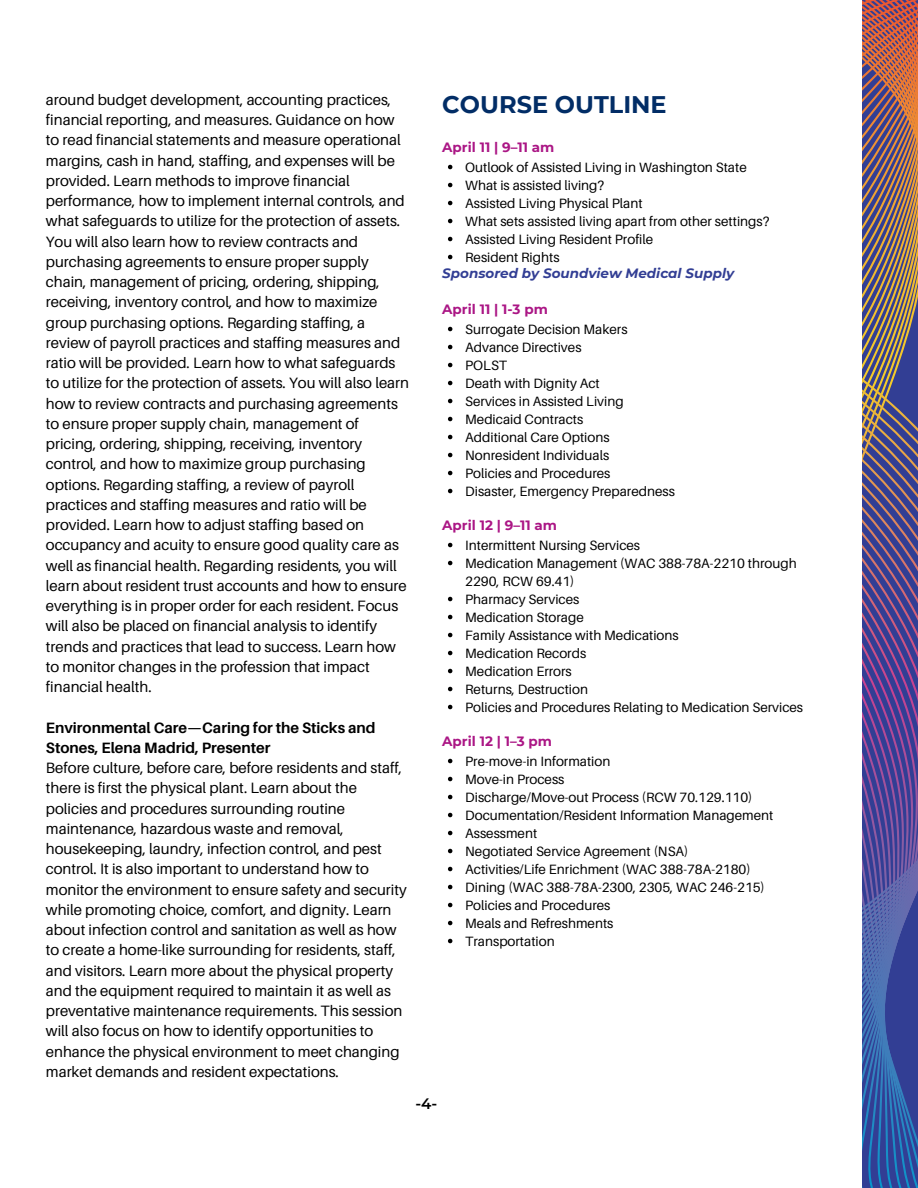
<style>
.page{position:relative;width:918px;height:1188px;background:#fff}
.page>*{position:absolute;margin:0;border:0;box-sizing:border-box;transform-origin:0 0}
.t1{font:700 24px "Montserrat";color:#022d66}
.t2{font:600 15.15px "Montserrat";color:#000}
.t3{font:15px/20.2px "Aileron";color:#000}
.t4{font:700 15px/20.2px "Aileron";color:#000}
.t5{font:13.5px/18px "Aileron";color:#000}
.t6{font:700 13.5px "Montserrat";color:#ab1685}
.t7{font:italic 700 13.5px "Montserrat";color:#323e94}
</style>
<div class="page">
<svg style="left:862px;top:0;width:56px;height:1124px;background:#665883"></svg>
<svg style="left:448px;top:165px;width:4px;height:4px"></svg>
<svg style="left:448px;top:183px;width:4px;height:4px"></svg>
<svg style="left:448px;top:201px;width:4px;height:4px"></svg>
<svg style="left:448px;top:219px;width:4px;height:4px"></svg>
<svg style="left:448px;top:237px;width:4px;height:4px"></svg>
<svg style="left:448px;top:255px;width:4px;height:4px"></svg>
<svg style="left:448px;top:327px;width:4px;height:4px"></svg>
<svg style="left:448px;top:345px;width:4px;height:4px"></svg>
<svg style="left:448px;top:363px;width:4px;height:4px"></svg>
<svg style="left:448px;top:381px;width:4px;height:4px"></svg>
<svg style="left:448px;top:399px;width:4px;height:4px"></svg>
<svg style="left:448px;top:417px;width:4px;height:4px"></svg>
<svg style="left:448px;top:435px;width:4px;height:4px"></svg>
<svg style="left:448px;top:453px;width:4px;height:4px"></svg>
<svg style="left:448px;top:471px;width:4px;height:4px"></svg>
<svg style="left:448px;top:489px;width:4px;height:4px"></svg>
<svg style="left:448px;top:543px;width:4px;height:4px"></svg>
<svg style="left:448px;top:561px;width:4px;height:4px"></svg>
<svg style="left:448px;top:597px;width:4px;height:4px"></svg>
<svg style="left:448px;top:615px;width:4px;height:4px"></svg>
<svg style="left:448px;top:633px;width:4px;height:4px"></svg>
<svg style="left:448px;top:651px;width:4px;height:4px"></svg>
<svg style="left:448px;top:669px;width:4px;height:4px"></svg>
<svg style="left:448px;top:687px;width:4px;height:4px"></svg>
<svg style="left:448px;top:705px;width:4px;height:4px"></svg>
<svg style="left:448px;top:759px;width:4px;height:4px"></svg>
<svg style="left:448px;top:777px;width:4px;height:4px"></svg>
<svg style="left:448px;top:795px;width:4px;height:4px"></svg>
<svg style="left:448px;top:813px;width:4px;height:4px"></svg>
<svg style="left:448px;top:831px;width:4px;height:4px"></svg>
<svg style="left:448px;top:849px;width:4px;height:4px"></svg>
<svg style="left:448px;top:867px;width:4px;height:4px"></svg>
<svg style="left:448px;top:885px;width:4px;height:4px"></svg>
<svg style="left:448px;top:903px;width:4px;height:4px"></svg>
<svg style="left:448px;top:921px;width:4px;height:4px"></svg>
<svg style="left:448px;top:939px;width:4px;height:4px"></svg>
<p class="t3" style="left:46px;top:89px;width:365px">around budget development, accounting practices, financial reporting, and measures. Guidance on how to read financial statements and measure operational margins, cash in hand, staffing, and expenses will be provided. Learn methods to improve financial performance, how to implement internal controls, and what safeguards to utilize for the protection of assets.<br>You will also learn how to review contracts and purchasing agreements to ensure proper supply chain, management of pricing, ordering, shipping, receiving, inventory control, and how to maximize group purchasing options. Regarding staffing, a review of payroll practices and staffing measures and ratio will be provided. Learn how to what safeguards to utilize for the protection of assets. You will also learn how to review contracts and purchasing agreements to ensure proper supply chain, management of pricing, ordering, shipping, receiving, inventory control, and how to maximize group purchasing options. Regarding staffing, a review of payroll practices and staffing measures and ratio will be provided. Learn how to adjust staffing based on occupancy and acuity to ensure good quality care as well as financial health. Regarding residents, you will learn about resident trust accounts and how to ensure everything is in proper order for each resident. Focus will also be placed on financial analysis to identify trends and practices that lead to success. Learn how to monitor changes in the profession that impact financial health.</p>
<p class="t4" style="left:46px;top:717px;width:331px">Environmental Care—Caring for the Sticks and<br>Stones, Elena Madrid, Presenter</p>
<p class="t3" style="left:46px;top:757px;width:362px">Before culture, before care, before residents and staff, there is first the physical plant. Learn about the policies and procedures surrounding routine maintenance, hazardous waste and removal, housekeeping, laundry, infection control, and pest control. It is also important to understand how to monitor the environment to ensure safety and security while promoting choice, comfort, and dignity. Learn about infection control and sanitation as well as how to create a home-like surrounding for residents, staff, and visitors. Learn more about the physical property and the equipment required to maintain it as well as preventative maintenance requirements. This session will also focus on how to identify opportunities to enhance the physical environment to meet changing market demands and resident expectations.</p>
<h1 class="t1" style="left:442px;top:90px;width:226px">COURSE OUTLINE</h1>
<p class="t6" style="left:442px;top:139px;width:114px">April 11 | 9–11 am</p>
<p class="t5" style="left:465px;top:158px;width:306px">Outlook of Assisted Living in Washington State What is assisted living?<br>Assisted Living Physical Plant<br>What sets assisted living apart from other settings?<br>Assisted Living Resident Profile<br>Resident Rights</p>
<p class="t7" style="left:442px;top:265px;width:293px">Sponsored by Soundview Medical Supply</p>
<p class="t6" style="left:442px;top:301px;width:107px">April 11 | 1-3 pm</p>
<p class="t5" style="left:465px;top:320px;width:211px">Surrogate Decision Makers<br>Advance Directives<br>POLST<br>Death with Dignity Act<br>Services in Assisted Living<br>Medicaid Contracts<br>Additional Care Options<br>Nonresident Individuals<br>Policies and Procedures<br>Disaster, Emergency Preparedness</p>
<p class="t6" style="left:442px;top:517px;width:116px">April 12 | 9–11 am</p>
<p class="t5" style="left:465px;top:536px;width:339px">Intermittent Nursing Services<br>Medication Management (WAC 388-78A-2210 through<br>2290, RCW 69.41)<br>Pharmacy Services<br>Medication Storage<br>Family Assistance with Medications<br>Medication Records<br>Medication Errors<br>Returns, Destruction<br>Policies and Procedures Relating to Medication Services</p>
<p class="t6" style="left:442px;top:733px;width:111px">April 12 | 1–3 pm</p>
<p class="t5" style="left:465px;top:752px;width:310px">Pre-move-in Information<br>Move-in Process<br>Discharge/Move-out Process (RCW 70.129.110)<br>Documentation/Resident Information Management<br>Assessment<br>Negotiated Service Agreement (NSA)<br>Activities/Life Enrichment (WAC 388-78A-2180)<br>Dining (WAC 388-78A-2300, 2305, WAC 246-215)<br>Policies and Procedures<br>Meals and Refreshments<br>Transportation</p>
<p class="t2" style="left:415px;top:1095px;width:23px">-4-</p>
</div>
